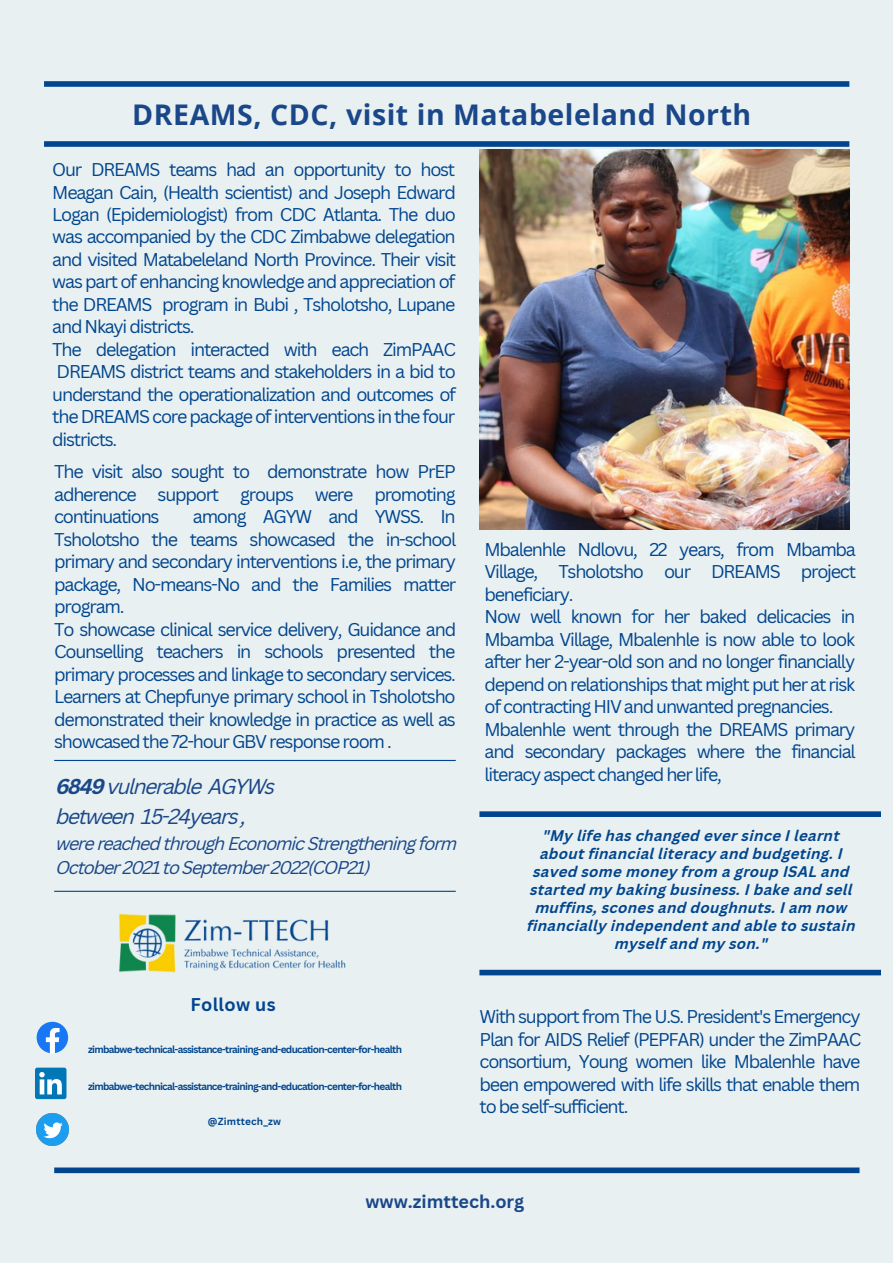
<style>
.page{position:relative;width:893px;height:1264px;background:#fff}
.page>*{position:absolute;margin:0;border:0;box-sizing:border-box;transform-origin:0 0}
.t1{font:700 28.5px "Open Sans";letter-spacing:.02em;color:#1a4789}
.t2{font:italic 21px/29.2px "Canva Sans";letter-spacing:-.07em;color:#1a4789}
.t3{font:18px/22.5px "Canva Sans";letter-spacing:-.07em;color:#01458e}
.t4{font:italic 18px/24.8px "Canva Sans";letter-spacing:-.07em;color:#1a4789}
.t5{font:700 18px "Canva Sans";color:#1a4789}
.t6{font:700 18px "Canva Sans";letter-spacing:.02em;color:#01458e}
.t7{font:italic 700 15px/18px "Canva Sans";letter-spacing:.02em;color:#01458e;text-align:center}
.t8{font:700 10.05px "Canva Sans";letter-spacing:-.065em;color:#01458e}
.t9{font:700 10.05px "Canva Sans";letter-spacing:.02em;color:#01458e}
.s1{font-weight:700}
</style>
<div class="page">
<div style="left:0;top:0;width:892px;height:1262px;background:#e8f0f1"></div>
<div style="left:44px;top:81px;width:805px;height:6px;background:#01458e"></div>
<div style="left:44px;top:141px;width:805px;height:6px;background:#01458e"></div>
<hr style="left:54px;top:760px;width:401px;height:1px;background:#01458e">
<div style="left:54px;top:1167px;width:805px;height:6px;background:#01458e"></div>
<hr style="left:54px;top:890px;width:401px;height:1px;background:#01458e">
<img style="left:479px;top:149px;width:370px;height:380px">
<div style="left:479px;top:969px;width:401px;height:6px;background:#01458e"></div>
<div style="left:479px;top:811px;width:401px;height:6px;background:#01458e"></div>
<img style="left:119px;top:913px;width:227px;height:60px">
<img style="left:37px;top:1113px;width:31px;height:32px">
<svg style="left:37px;top:1021px;width:31px;height:32px"></svg>
<div style="left:35px;top:1067px;width:31px;height:32px;background:#0177b5;border-radius:2px"></div>
<svg style="left:39px;top:1072px;width:23px;height:22px"></svg>
<h1 class="t1" style="left:132px;top:95px;width:620px">DREAMS, CDC, visit in Matabeleland North</h1>
<p class="t3" style="left:52px;top:158px;width:405px">Our DREAMS teams had an opportunity to host Meagan Cain, (Health scientist) and Joseph Edward Logan (Epidemiologist) from CDC Atlanta. The duo was accompanied by the CDC Zimbabwe delegation and visited Matabeleland North Province. Their visit was part of enhancing knowledge and appreciation of the DREAMS program in Bubi , Tsholotsho, Lupane and Nkayi districts.<br>The delegation interacted with each ZimPAAC DREAMS district teams and stakeholders in a bid to understand the operationalization and outcomes of the DREAMS core package of interventions in the four districts.</p>
<p class="t3" style="left:54px;top:460px;width:403px;text-align:justify">The visit also sought to demonstrate how PrEP adherence support groups were promoting continuations</p>
<p class="t3" style="left:54px;top:505px;width:403px;text-indent:139px">among AGYW and YWSS. In Tsholotsho the teams showcased the in-school primary and secondary interventions i.e, the primary package, No-means-No and the Families matter program.<br>To showcase clinical service delivery, Guidance and Counselling teachers in schools presented the primary processes and linkage to secondary services.<br>Learners at Chepfunye primary school in Tsholotsho demonstrated their knowledge in practice as well as showcased the 72-hour GBV response room .</p>
<p class="t2" style="left:56px;top:774px;width:220px"><span class="s1">6849</span> vulnerable AGYWs between 15-24years ,</p>
<p class="t4" style="left:56px;top:832px;width:402px">were reached through Economic Strengthening form<br>October 2021 to September 2022(COP21)</p>
<p class="t6" style="left:190px;top:991px;width:87px">Follow us</p>
<p class="t8" style="left:88px;top:1041px;width:315px">zimbabwe-technical-assistance-training-and-education-center-for-health</p>
<p class="t8" style="left:88px;top:1079px;width:315px">zimbabwe-technical-assistance-training-and-education-center-for-health</p>
<p class="t9" style="left:208px;top:1114px;width:75px">@Zimttech_zw</p>
<p class="t3" style="left:484px;top:537px;width:373px">Mbalenhle Ndlovu, 22 years, from Mbamba Village, Tsholotsho our DREAMS project beneficiary.<br>Now well known for her baked delicacies in Mbamba Village, Mbalenhle is now able to look after her 2-year-old son and no longer financially depend on relationships that might put her at risk of contracting HIV and unwanted pregnancies.<br>Mbalenhle went through the DREAMS primary and secondary packages where the financial literacy aspect changed her life,</p>
<p class="t7" style="left:527px;top:828px;width:330px">"My life has changed ever since I learnt about financial literacy and budgeting. I saved some money from a group ISAL and started my baking business. I bake and sell muffins, scones and doughnuts. I am now financially independent and able to sustain myself and my son."</p>
<p class="t3" style="left:479px;top:1005px;width:383px;text-align:justify">With support from The U.S. President's Emergency Plan for AIDS Relief (PEPFAR) under the ZimPAAC consortium, Young women like Mbalenhle have been empowered with life skills that enable them to be self-sufficient.</p>
<p class="t5" style="left:365px;top:1189px;width:160px">www.zimttech.org</p>
</div>
